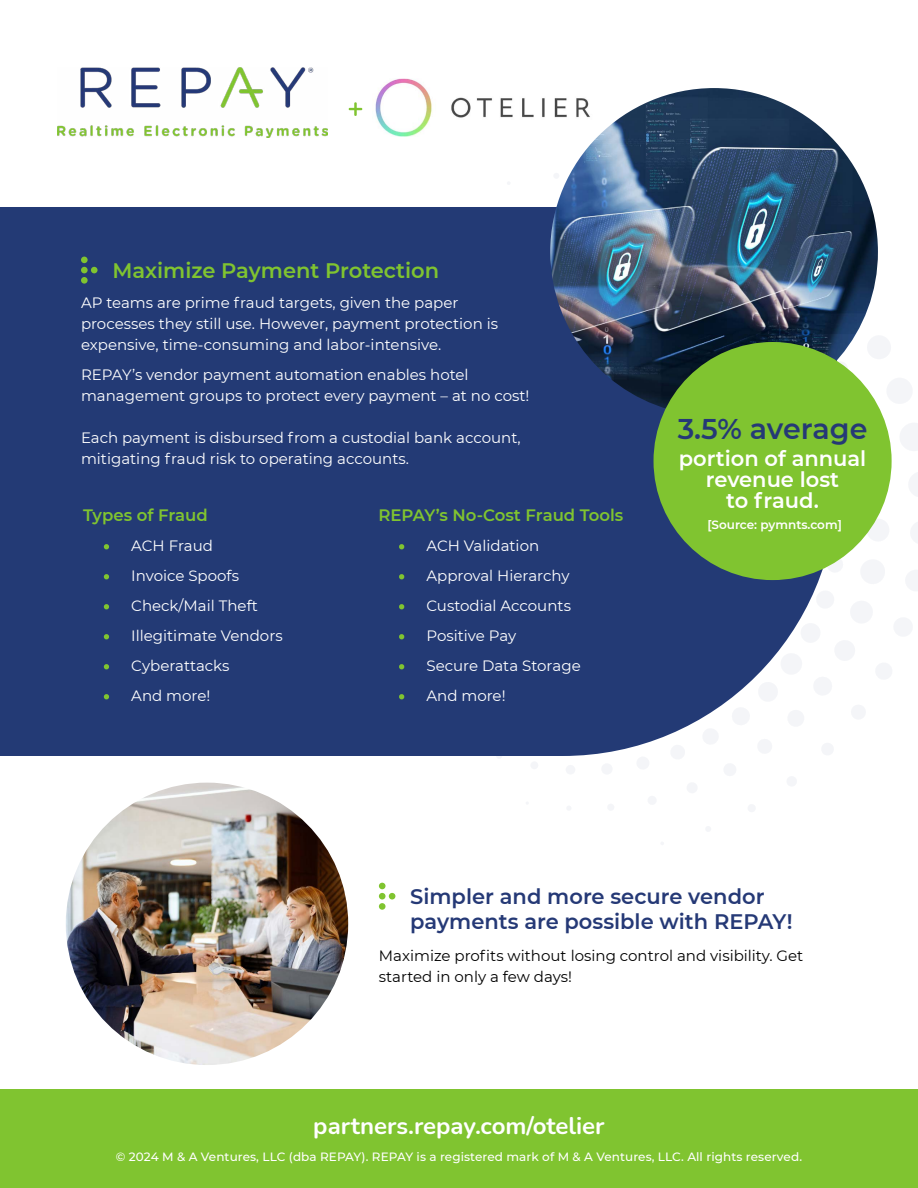
<style>
.page{position:relative;width:918px;height:1188px;background:#fff}
.page>*{position:absolute;margin:0;border:0;box-sizing:border-box;transform-origin:0 0}
.t1{font:600 28.5px "Montserrat";letter-spacing:-.005em;color:#253976}
.t2{font:700 24px "Nunito";color:#fff}
.t3{font:600 21px "Montserrat";color:#253976}
.t4{font:600 21px/21px "Montserrat";color:#fff;text-align:center}
.t5{font:600 21px "Montserrat";color:#80c430}
.t6{font:600 16.5px "Montserrat";color:#80c430}
.t7{font:15px/21px "Montserrat";color:#fff}
.t8{font:15px/21px "Montserrat";color:#000}
.t9{font:500 12px "Montserrat";letter-spacing:.01em;color:#fff}
.t10{font:600 12px "Montserrat";color:#fff}
.s1{color:#80c430}
</style>
<div class="page">
<img style="left:375px;top:78px;width:170px;height:59px">
<div style="left:601px;top:763px;width:12px;height:12px;background:#f4f5f8;border-radius:50%"></div>
<div style="left:565px;top:765px;width:10px;height:10px;background:#f4f5f8;border-radius:50%"></div>
<svg style="left:531px;top:762px;width:7px;height:7px"></svg>
<svg style="left:867px;top:519px;width:22px;height:22px"></svg>
<div style="left:607px;top:803px;width:8px;height:8px;background:#f4f5f8;border-radius:50%"></div>
<svg style="left:567px;top:806px;width:4px;height:4px"></svg>
<svg style="left:900px;top:423px;width:18px;height:28px"></svg>
<svg style="left:887px;top:378px;width:25px;height:25px"></svg>
<svg style="left:878px;top:336px;width:13px;height:23px"></svg>
<svg style="left:909px;top:473px;width:9px;height:23px"></svg>
<svg style="left:911px;top:522px;width:7px;height:21px"></svg>
<svg style="left:637px;top:555px;width:281px;height:257px"></svg>
<svg style="left:706px;top:826px;width:5px;height:5px"></svg>
<div style="left:0;top:207px;width:837px;height:549px;background:#233a75"></div>
<img style="left:550px;top:88px;width:328px;height:325px">
<div style="left:654px;top:342px;width:238px;height:238px;background:#80c430;border-radius:50%"></div>
<img style="left:66px;top:783px;width:282px;height:282px;border-radius:141px">
<div style="left:0;top:1089px;width:918px;height:99px;background:#80c430"></div>
<div style="left:81px;top:267px;width:7px;height:6px;background:#80c430;border-radius:50%"></div>
<div style="left:91px;top:267px;width:7px;height:6px;background:#80c430;border-radius:50%"></div>
<div style="left:81px;top:257px;width:7px;height:6px;background:#80c430;border-radius:50%"></div>
<div style="left:81px;top:277px;width:7px;height:7px;background:#80c430;border-radius:50%"></div>
<div style="left:379px;top:893px;width:7px;height:7px;background:#80c430;border-radius:50%"></div>
<div style="left:389px;top:893px;width:6px;height:7px;background:#80c430;border-radius:50%"></div>
<div style="left:379px;top:883px;width:7px;height:6px;background:#80c430;border-radius:50%"></div>
<div style="left:379px;top:903px;width:7px;height:7px;background:#80c430;border-radius:50%"></div>
<svg style="left:349px;top:102px;width:13px;height:14px"></svg>
<img style="left:58px;top:68px;width:270px;height:70px">
<h3 class="t5" style="left:112px;top:255px;width:328px">Maximize Payment Protection</h3>
<p class="t7" style="left:81px;top:291px;width:419px">AP teams are prime fraud targets, given the paper processes they still use. However, payment protection is expensive, time-consuming and labor-intensive.</p>
<p class="t7" style="left:81px;top:363px;width:450px">REPAY’s vendor payment automation enables hotel management groups to protect every payment – at no cost!</p>
<p class="t7" style="left:81px;top:426px;width:441px">Each payment is disbursed from a custodial bank account, mitigating fraud risk to operating accounts.</p>
<p class="t6" style="left:83px;top:503px;width:126px">Types of Fraud</p>
<p class="t7" style="left:104px;top:535px;width:110px"><span class="s1">•</span> ACH Fraud</p>
<p class="t7" style="left:104px;top:565px;width:136px"><span class="s1">•</span> Invoice Spoofs</p>
<p class="t7" style="left:104px;top:595px;width:155px"><span class="s1">•</span> Check/Mail Theft</p>
<p class="t7" style="left:104px;top:625px;width:180px"><span class="s1">•</span> Illegitimate Vendors</p>
<p class="t7" style="left:104px;top:655px;width:127px"><span class="s1">•</span> Cyberattacks</p>
<p class="t7" style="left:104px;top:685px;width:108px"><span class="s1">•</span> And more!</p>
<p class="t6" style="left:378px;top:503px;width:246px">REPAY’s No-Cost Fraud Tools</p>
<p class="t7" style="left:399px;top:535px;width:141px"><span class="s1">•</span> ACH Validation</p>
<p class="t7" style="left:399px;top:565px;width:172px"><span class="s1">•</span> Approval Hierarchy</p>
<p class="t7" style="left:399px;top:595px;width:173px"><span class="s1">•</span> Custodial Accounts</p>
<p class="t7" style="left:399px;top:625px;width:118px"><span class="s1">•</span> Positive Pay</p>
<p class="t7" style="left:399px;top:655px;width:183px"><span class="s1">•</span> Secure Data Storage</p>
<p class="t7" style="left:399px;top:685px;width:108px"><span class="s1">•</span> And more!</p>
<h1 class="t1" style="left:678px;top:409px;width:191px">3.5% average</h1>
<h3 class="t4" style="left:679px;top:448px;width:189px">portion of annual revenue lost<br>to fraud.</h3>
<p class="t10" style="left:707px;top:517px;width:136px">[Source: pymnts.com]</p>
<h3 class="t3" style="left:410px;top:881px;width:356px">Simpler and more secure vendor</h3>
<h3 class="t3" style="left:410px;top:907px;width:384px">payments are possible with REPAY!</h3>
<p class="t8" style="left:379px;top:944px;width:426px">Maximize profits without losing control and visibility. Get started in only a few days!</p>
<h2 class="t2" style="left:313px;top:1109px;width:293px">partners.repay.com/otelier</h2>
<p class="t9" style="left:116px;top:1148px;width:688px">© 2024 M &amp; A Ventures, LLC (dba REPAY). REPAY is a registered mark of M &amp; A Ventures, LLC. All rights reserved.</p>
</div>
